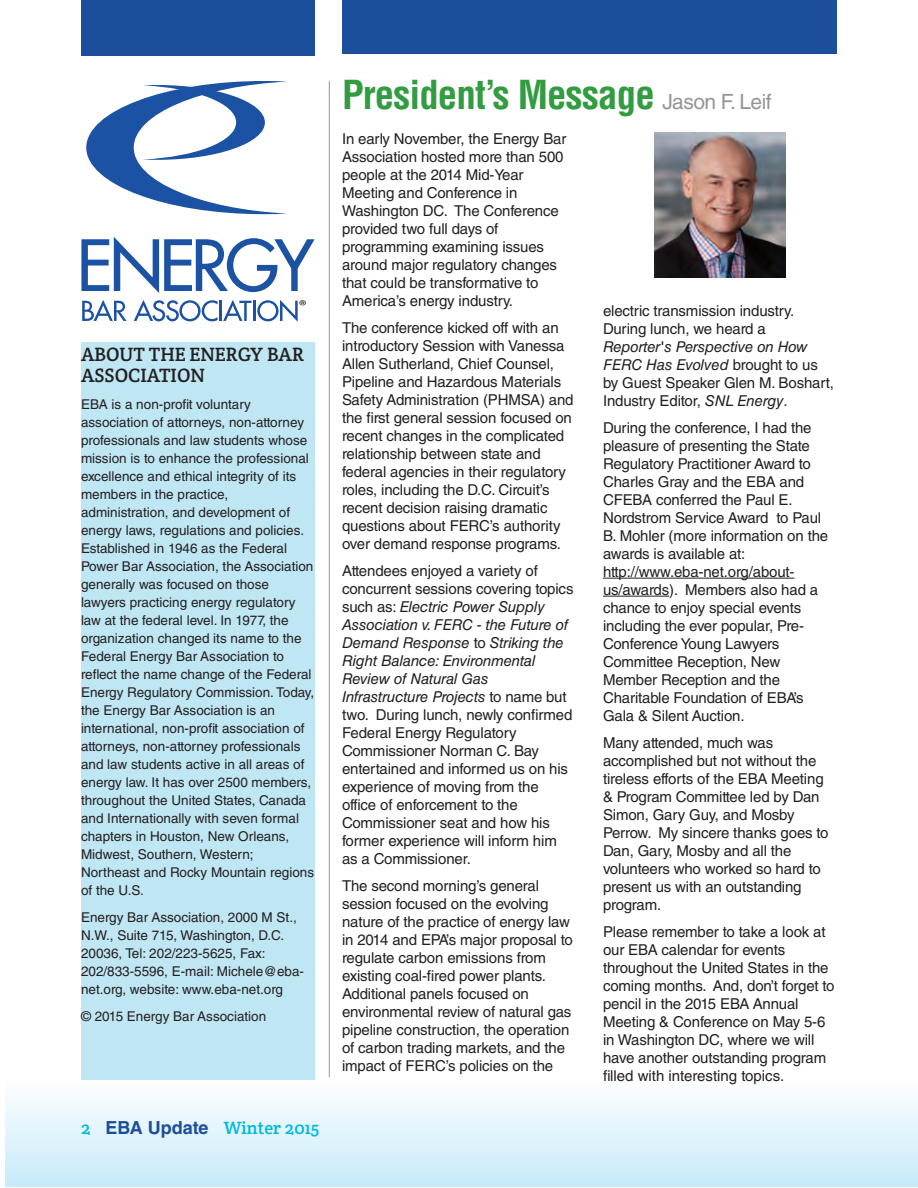
<style>
.page{position:relative;width:918px;height:1188px;background:#fff}
.page>*{position:absolute;margin:0;border:0;box-sizing:border-box;transform-origin:0 0}
.t1{font:700 condensed 39px "Helvetica LT Std";letter-spacing:-.025em;color:#329c40}
.t2{font:19.5px/21px "Crete Round";color:#231f20}
.t3{font:18px "Crete Round";color:#00badd}
.t4{font:15.9px "Myriad Pro";color:#231f20;scale:1.2 1}
.t5{font:15px/18px "Helvetica LT Std";letter-spacing:-.01em;color:#231f20}
.t6{font:13.5px/18px "Helvetica LT Std";color:#231f20}
.s1{font-family:"Helvetica LT Std";font-weight:700;color:#1c4e9c}
.s2{font-weight:400;font-stretch:normal;font-size:21px;color:#939598}
.s3{font-style:italic}
</style>
<div class="page">
<div style="left:6px;top:1080px;width:912px;height:106px;background:linear-gradient(to bottom,#fdfefe,#c8ebfa)"></div>
<div style="left:342px;top:0;width:495px;height:54px;background:#1c4e9c"></div>
<hr style="left:603px;top:578px;width:191px;height:1px;background:#231f20">
<hr style="left:603px;top:596px;width:66px;height:1px;background:#231f20">
<img style="left:655px;top:132px;width:130px;height:146px">
<div style="left:81px;top:342px;width:234px;height:738px;background:#bfe6f3"></div>
<hr style="left:329px;top:81px;width:1px;height:996px;background:#939598">
<svg style="left:86px;top:81px;width:201px;height:133px"></svg>
<svg style="left:81px;top:237px;width:234px;height:56px"></svg>
<svg style="left:82px;top:300px;width:45px;height:21px"></svg>
<svg style="left:134px;top:300px;width:164px;height:22px"></svg>
<div style="left:81px;top:0;width:234px;height:55px;background:#1c4e9c"></div>
<p class="t4" style="left:299px;top:300px;width:8px">®</p>
<h2 class="t2" style="left:81px;top:346px;width:225px">ABOUT THE ENERGY BAR<br>ASSOCIATION</h2>
<p class="t6" style="left:81px;top:397px;width:235px">EBA is a non-profit voluntary association of attorneys, non-attorney professionals and law students whose mission is to enhance the professional excellence and ethical integrity of its members in the practice, administration, and development of energy laws, regulations and policies.<br>Established in 1946 as the Federal Power Bar Association, the Association generally was focused on those lawyers practicing energy regulatory law at the federal level. In 1977, the organization changed its name to the Federal Energy Bar Association to reflect the name change of the Federal Energy Regulatory Commission. Today, the Energy Bar Association is an international, non-profit association of attorneys, non-attorney professionals and law students active in all areas of energy law. It has over 2500 members, throughout the United States, Canada and Internationally with seven formal chapters in Houston, New Orleans, Midwest, Southern, Western; Northeast and Rocky Mountain regions of the U.S.</p>
<p class="t6" style="left:81px;top:910px;width:225px">Energy Bar Association, 2000 M St., N.W., Suite 715, Washington, D.C.<br>20036, Tel: 202/223-5625, Fax:<br>202/833-5596, E-mail: Michele@eba&shy;net.org, website: www.eba-net.org</p>
<p class="t6" style="left:81px;top:1009px;width:187px">© 2015 Energy Bar Association</p>
<p class="t3" style="left:81px;top:1122px;width:240px">2 <span class="s1">EBA Update</span> Winter 2015</p>
<h1 class="t1" style="left:342px;top:80px;width:431px">President’s Message <span class="s2">Jason F. Leif</span></h1>
<p class="t5" style="left:342px;top:131px;width:226px">In early November, the Energy Bar<br>Association hosted more than 500 people at the 2014 Mid-Year<br>Meeting and Conference in<br>Washington DC. The Conference provided two full days of programming examining issues around major regulatory changes that could be transformative to<br>America’s energy industry.</p>
<p class="t5" style="left:342px;top:320px;width:233px">The conference kicked off with an introductory Session with Vanessa Allen Sutherland, Chief Counsel, Pipeline and Hazardous Materials Safety Administration (PHMSA) and the first general session focused on recent changes in the complicated relationship between state and federal agencies in their regulatory roles, including the D.C. Circuit’s recent decision raising dramatic questions about FERC’s authority over demand response programs.</p>
<p class="t5" style="left:342px;top:563px;width:233px">Attendees enjoyed a variety of concurrent sessions covering topics such as: <span class="s3">Electric Power Supply<br>Association v. FERC - the Future of<br>Demand Response</span> to <span class="s3">Striking the<br>Right Balance: Environmental<br>Review of Natural Gas<br>Infrastructure Projects</span> to name but two. During lunch, newly confirmed<br>Federal Energy Regulatory<br>Commissioner Norman C. Bay entertained and informed us on his experience of moving from the office of enforcement to the<br>Commissioner seat and how his former experience will inform him as a Commissioner.</p>
<p class="t5" style="left:342px;top:878px;width:232px">The second morning’s general session focused on the evolving nature of the practice of energy law in 2014 and EPA’s major proposal to regulate carbon emissions from existing coal-fired power plants.<br>Additional panels focused on environmental review of natural gas pipeline construction, the operation of carbon trading markets, and the impact of FERC’s policies on the</p>
<p class="t5" style="left:603px;top:303px;width:193px">electric transmission industry.<br>During lunch, we heard a</p>
<p class="t5" style="left:603px;top:339px;width:233px"><span class="s3">Reporter's Perspective on How<br>FERC Has Evolved</span> brought to us by Guest Speaker Glen M. Boshart,<br>Industry Editor, <span class="s3">SNL Energy</span>.</p>
<p class="t5" style="left:603px;top:420px;width:227px">During the conference, I had the pleasure of presenting the State<br>Regulatory Practitioner Award to<br>Charles Gray and the EBA and<br>CFEBA conferred the Paul E.<br>Nordstrom Service Award to Paul<br>B. Mohler (more information on the awards is available at: http://www.eba-net.org/about&shy;us/awards). Members also had a chance to enjoy special events including the ever popular, Pre-<br>Conference Young Lawyers<br>Committee Reception, New<br>Member Reception and the<br>Charitable Foundation of EBA’s<br>Gala &amp; Silent Auction.</p>
<p class="t5" style="left:603px;top:735px;width:227px">Many attended, much was accomplished but not without the tireless efforts of the EBA Meeting &amp; Program Committee led by Dan<br>Simon, Gary Guy, and Mosby<br>Perrow. My sincere thanks goes to<br>Dan, Gary, Mosby and all the volunteers who worked so hard to present us with an outstanding program.</p>
<p class="t5" style="left:603px;top:924px;width:233px">Please remember to take a look at our EBA calendar for events throughout the United States in the coming months. And, don’t forget to pencil in the 2015 EBA Annual<br>Meeting &amp; Conference on May 5-6 in Washington DC, where we will have another outstanding program filled with interesting topics.</p>
</div>
